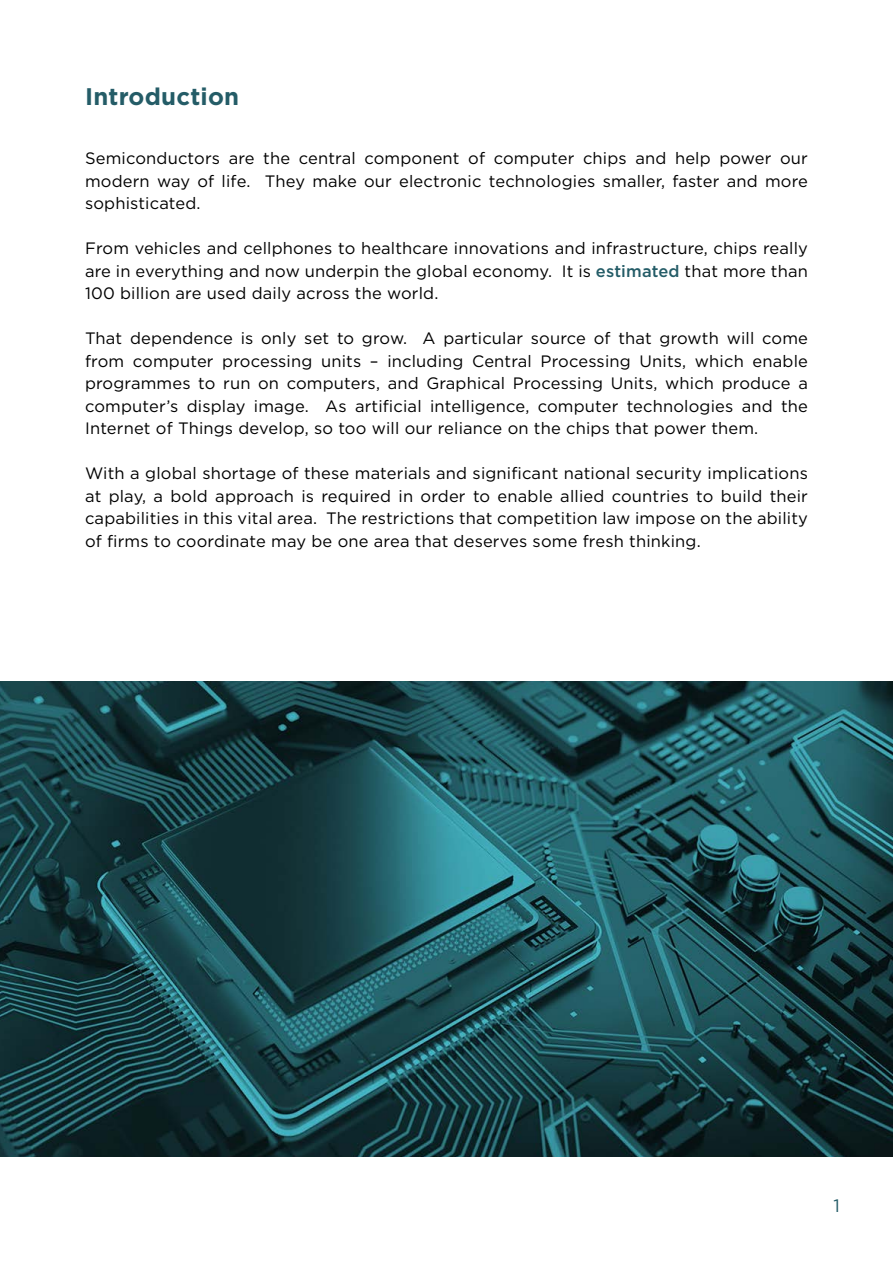
<style>
.page{position:relative;width:893px;height:1263px;background:#fff}
.page>*{position:absolute;margin:0;border:0;box-sizing:border-box;transform-origin:0 0}
.t1{font:700 24px "Gotham";letter-spacing:.01em;color:#245c67}
.t2{font:18px "Gotham";color:#245c67}
.t3{font:16.5px/22.5px "Gotham";letter-spacing:.01em;color:#000;text-align:justify}
.s1{font-weight:500;color:#245c67}
</style>
<div class="page">
<img style="left:0;top:682px;width:893px;height:475px">
<p class="t1" style="left:85px;top:83px;width:156px">Introduction</p>
<p class="t3" style="left:85px;top:147px;width:724px">Semiconductors are the central component of computer chips and help power our modern way of life. They make our electronic technologies smaller, faster and more sophisticated.</p>
<p class="t3" style="left:85px;top:237px;width:724px">From vehicles and cellphones to healthcare innovations and infrastructure, chips really are in everything and now underpin the global economy. It is <span class="s1">estimated</span> that more than 100 billion are used daily across the world.</p>
<p class="t3" style="left:85px;top:327px;width:724px">That dependence is only set to grow. A particular source of that growth will come from computer processing units – including Central Processing Units, which enable programmes to run on computers, and Graphical Processing Units, which produce a computer’s display image. As artificial intelligence, computer technologies and the Internet of Things develop, so too will our reliance on the chips that power them.</p>
<p class="t3" style="left:85px;top:462px;width:724px">With a global shortage of these materials and significant national security implications at play, a bold approach is required in order to enable allied countries to build their capabilities in this vital area. The restrictions that competition law impose on the ability of firms to coordinate may be one area that deserves some fresh thinking.</p>
<p class="t2" style="left:833px;top:1196px;width:8px">1</p>
</div>
